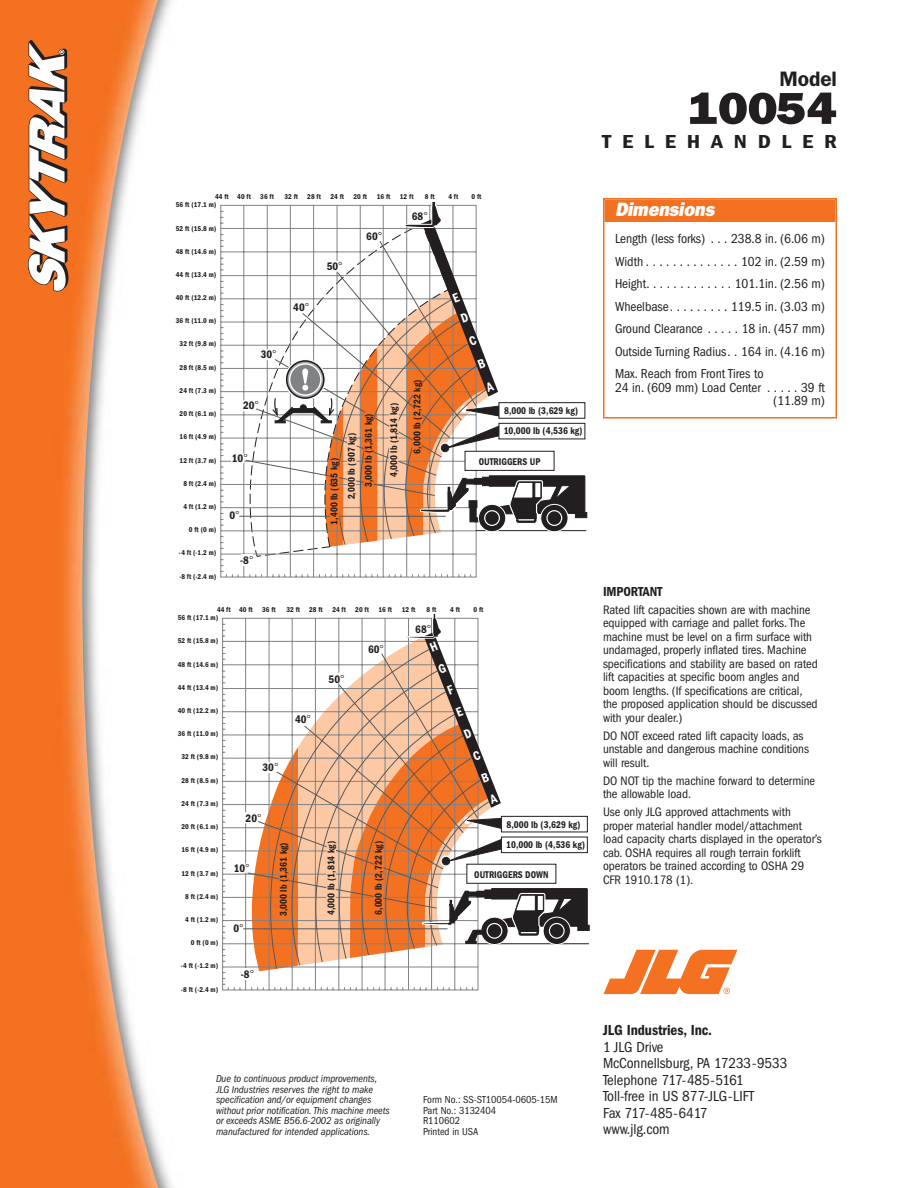
<style>
.page{position:relative;width:918px;height:1188px;background:#fff}
.page>*{position:absolute;margin:0;border:0;box-sizing:border-box;transform-origin:0 0}
.t1{font:800 45px "Franklin Gothic";letter-spacing:-.01em;color:#231f20;scale:1.12 1}
.t2{font:600 21px "Franklin Gothic";letter-spacing:-.005em;color:#231f20}
.t3{font:600 condensed 19.5px "Franklin Gothic";letter-spacing:.46em;color:#231f20;scale:1.2 1}
.t4{font:italic 800 19.5px "Franklin Gothic";letter-spacing:-.01em;color:#fff;scale:.93 1}
.t5{font:condensed 15px/16.5px "Franklin Gothic";letter-spacing:-.005em;color:#231f20}
.t6{font:600 condensed 15px "Franklin Gothic";letter-spacing:-.005em;color:#231f20}
.t7{font:condensed 13.5px/22.5px "Franklin Gothic";letter-spacing:-.005em;color:#231f20;text-align:justify}
.t8{font:600 condensed 13.5px "Franklin Gothic";letter-spacing:-.005em;color:#231f20}
.t9{font:condensed 12.75px/13.5px "Franklin Gothic";letter-spacing:-.005em;color:#231f20}
.t10{font:600 condensed 11.25px "Franklin Gothic";color:#231f20}
.t11{font:italic condensed 10.5px/10.5px "Franklin Gothic";letter-spacing:-.005em;color:#231f20}
.t12{font:condensed 10.5px/10.5px "Franklin Gothic";letter-spacing:-.005em;color:#231f20}
.t13{font:600 condensed 10.2px/20.2px "Franklin Gothic";color:#231f20;scale:.95 1}
.t14{font:600 condensed 7.35px "Franklin Gothic";color:#231f20}
</style>
<div class="page">
<img style="left:0;top:0;width:160px;height:1188px">
<svg style="left:604px;top:950px;width:133px;height:44px"></svg>
<svg style="left:28px;top:40px;width:40px;height:253px"></svg>
<svg style="left:222px;top:618px;width:256px;height:372px"></svg>
<div style="left:241px;top:968px;width:12px;height:11px;background:#fff"></div>
<svg style="left:220px;top:205px;width:256px;height:372px"></svg>
<div style="left:241px;top:555px;width:11px;height:11px;background:#fff"></div>
<div style="left:604px;top:200px;width:232px;height:22px;background:#f37121"></div>
<div style="left:603px;top:198px;width:234px;height:220px;border:2px solid #f37121"></div>
<svg style="left:234px;top:614px;width:356px;height:359px"></svg>
<svg style="left:231px;top:202px;width:356px;height:345px"></svg>
<h2 class="t2" style="left:780px;top:72px;width:59px">Model</h2>
<h1 class="t1" style="left:688px;top:93px;width:134px">10054</h1>
<h3 class="t3" style="left:602px;top:135px;width:197px">TELEHANDLER</h3>
<p class="t14" style="left:215px;top:194px;width:15px">44 ft</p>
<p class="t14" style="left:307px;top:194px;width:15px">28 ft</p>
<p class="t14" style="left:331px;top:194px;width:15px">24 ft</p>
<p class="t14" style="left:354px;top:194px;width:15px">20 ft</p>
<p class="t14" style="left:237px;top:194px;width:15px">40 ft</p>
<p class="t14" style="left:260px;top:194px;width:15px">36 ft</p>
<p class="t14" style="left:285px;top:194px;width:15px">32 ft</p>
<p class="t14" style="left:176px;top:202px;width:42px">56 ft (17.1 m)</p>
<p class="t14" style="left:377px;top:194px;width:15px">16 ft</p>
<p class="t14" style="left:400px;top:194px;width:15px">12 ft</p>
<p class="t14" style="left:425px;top:194px;width:11px">8 ft</p>
<p class="t14" style="left:448px;top:194px;width:11px">4 ft</p>
<p class="t14" style="left:472px;top:194px;width:11px">0 ft</p>
<p class="t10" style="left:412px;top:213px;width:13px">68</p>
<p class="t14" style="left:176px;top:226px;width:42px">52 ft (15.8 m)</p>
<p class="t14" style="left:176px;top:249px;width:42px">48 ft (14.6 m)</p>
<p class="t14" style="left:176px;top:272px;width:42px">44 ft (13.4 m)</p>
<p class="t14" style="left:176px;top:295px;width:42px">40 ft (12.2 m)</p>
<p class="t14" style="left:180px;top:342px;width:38px">32 ft (9.8 m)</p>
<p class="t14" style="left:180px;top:365px;width:38px">28 ft (8.5 m)</p>
<p class="t14" style="left:180px;top:388px;width:38px">24 ft (7.3 m)</p>
<p class="t14" style="left:180px;top:411px;width:38px">20 ft (6.1 m)</p>
<p class="t14" style="left:180px;top:435px;width:38px">16 ft (4.9 m)</p>
<p class="t14" style="left:180px;top:458px;width:38px">12 ft (3.7 m)</p>
<p class="t14" style="left:183px;top:481px;width:35px">8 ft (2.4 m)</p>
<p class="t14" style="left:183px;top:504px;width:35px">4 ft (1.2 m)</p>
<p class="t14" style="left:179px;top:551px;width:39px">-4 ft (-1.2 m)</p>
<p class="t14" style="left:179px;top:574px;width:39px">-8 ft (-2.4 m)</p>
<p class="t14" style="left:176px;top:318px;width:42px">36 ft (11.0 m)</p>
<p class="t14" style="left:189px;top:527px;width:29px">0 ft (0 m)</p>
<p class="t10" style="left:261px;top:351px;width:13px">30</p>
<p class="t10" style="left:243px;top:402px;width:13px">20</p>
<p class="t10" style="left:232px;top:455px;width:13px">10</p>
<p class="t10" style="left:230px;top:511px;width:7px">0</p>
<p class="t10" style="left:240px;top:557px;width:10px">-8</p>
<p class="t10" style="left:293px;top:303px;width:13px">40</p>
<p class="t10" style="left:327px;top:263px;width:13px">50</p>
<p class="t10" style="left:366px;top:232px;width:13px">60</p>
<p class="t13" style="left:325px;top:525px;width:72px;rotate:-90deg">1,400 lb (635 kg)</p>
<p class="t13" style="left:344px;top:487px;width:79px;line-height:17.1px;text-indent:-12px;rotate:-90deg">2,000 lb (907 kg)<br>3,000 lb (1,361 kg)</p>
<p class="t13" style="left:384px;top:477px;width:79px;rotate:-90deg">4,000 lb (1,814 kg)</p>
<p class="t13" style="left:408px;top:454px;width:79px;rotate:-90deg">6,000 lb (2,722 kg)</p>
<p class="t13" style="left:504px;top:401px;width:85px">8,000 lb (3,629 kg)<br>10,000 lb (4,536 kg)</p>
<p class="t13" style="left:479px;top:452px;width:66px">OUTRIGGERS UP</p>
<p class="t14" style="left:217px;top:607px;width:15px">44 ft</p>
<p class="t14" style="left:309px;top:607px;width:15px">28 ft</p>
<p class="t14" style="left:332px;top:607px;width:15px">24 ft</p>
<p class="t14" style="left:355px;top:607px;width:15px">20 ft</p>
<p class="t14" style="left:239px;top:607px;width:15px">40 ft</p>
<p class="t14" style="left:262px;top:607px;width:15px">36 ft</p>
<p class="t14" style="left:286px;top:607px;width:15px">32 ft</p>
<p class="t14" style="left:178px;top:615px;width:42px">56 ft (17.1 m)</p>
<p class="t14" style="left:379px;top:607px;width:15px">16 ft</p>
<p class="t14" style="left:402px;top:607px;width:15px">12 ft</p>
<p class="t14" style="left:427px;top:607px;width:11px">8 ft</p>
<p class="t14" style="left:450px;top:607px;width:11px">4 ft</p>
<p class="t14" style="left:473px;top:607px;width:11px">0 ft</p>
<p class="t10" style="left:415px;top:625px;width:13px">68</p>
<p class="t14" style="left:178px;top:639px;width:42px">52 ft (15.8 m)</p>
<p class="t14" style="left:178px;top:662px;width:42px">48 ft (14.6 m)</p>
<p class="t14" style="left:178px;top:685px;width:42px">44 ft (13.4 m)</p>
<p class="t14" style="left:178px;top:708px;width:42px">40 ft (12.2 m)</p>
<p class="t14" style="left:181px;top:754px;width:38px">32 ft (9.8 m)</p>
<p class="t14" style="left:181px;top:778px;width:38px">28 ft (8.5 m)</p>
<p class="t14" style="left:181px;top:801px;width:38px">24 ft (7.3 m)</p>
<p class="t14" style="left:181px;top:824px;width:38px">20 ft (6.1 m)</p>
<p class="t14" style="left:181px;top:847px;width:38px">16 ft (4.9 m)</p>
<p class="t14" style="left:181px;top:871px;width:38px">12 ft (3.7 m)</p>
<p class="t14" style="left:185px;top:894px;width:35px">8 ft (2.4 m)</p>
<p class="t14" style="left:185px;top:917px;width:35px">4 ft (1.2 m)</p>
<p class="t14" style="left:181px;top:963px;width:39px">-4 ft (-1.2 m)</p>
<p class="t14" style="left:181px;top:987px;width:39px">-8 ft (-2.4 m)</p>
<p class="t14" style="left:178px;top:731px;width:42px">36 ft (11.0 m)</p>
<p class="t14" style="left:191px;top:940px;width:29px">0 ft (0 m)</p>
<p class="t10" style="left:263px;top:764px;width:13px">30</p>
<p class="t10" style="left:246px;top:814px;width:13px">20</p>
<p class="t10" style="left:295px;top:716px;width:13px">40</p>
<p class="t10" style="left:329px;top:676px;width:13px">50</p>
<p class="t10" style="left:368px;top:645px;width:13px">60</p>
<p class="t10" style="left:234px;top:864px;width:13px">10</p>
<p class="t10" style="left:234px;top:924px;width:7px">0</p>
<p class="t10" style="left:241px;top:970px;width:10px">-8</p>
<p class="t13" style="left:274px;top:916px;width:79px;rotate:-90deg">3,000 lb (1,361 kg)</p>
<p class="t13" style="left:322px;top:915px;width:79px;rotate:-90deg">4,000 lb (1,814 kg)</p>
<p class="t13" style="left:369px;top:915px;width:79px;rotate:-90deg">6,000 lb (2,722 kg)</p>
<p class="t11" style="left:216px;top:1074px;width:175px">Due to continuous product improvements, JLG Industries reserves the right to make specification and/or equipment changes without prior notification. This machine meets or exceeds ASME B56.6-2002 as originally manufactured for intended applications.</p>
<p class="t13" style="left:506px;top:815px;width:85px">8,000 lb (3,629 kg)<br>10,000 lb (4,536 kg)</p>
<p class="t13" style="left:474px;top:865px;width:80px">OUTRIGGERS DOWN</p>
<p class="t12" style="left:423px;top:1095px;width:136px">Form No.: SS-ST10054-0605-15M<br>Part No.: 3132404<br>R110602<br>Printed in USA</p>
<h3 class="t4" style="left:615px;top:203px;width:108px">Dimensions</h3>
<p class="t7" style="left:615px;top:229px;width:211px">Length (less forks) . . . 238.8 in. (6.06 m)<br>Width . . . . . . . . . . . . . . 102 in. (2.59 m)<br>Height. . . . . . . . . . . . . 101.1in. (2.56 m)<br>Wheelbase. . . . . . . . . 119.5 in. (3.03 m)<br>Ground Clearance . . . . . 18 in. (457 mm)<br>Outside Turning Radius. . 164 in. (4.16 m)<br>Max. Reach from Front Tires to</p>
<p class="t7" style="left:615px;top:382px;width:211px;line-height:13.5px;text-align:right">24 in. (609 mm) Load Center . . . . . 39 ft (11.89 m)</p>
<p class="t8" style="left:603px;top:587px;width:61px">IMPORTANT</p>
<p class="t9" style="left:603px;top:604px;width:216px">Rated lift capacities shown are with machine equipped with carriage and pallet forks. The machine must be level on a firm surface with undamaged, properly inflated tires. Machine specifications and stability are based on rated lift capacities at specific boom angles and boom lengths. (If specifications are critical, the proposed application should be discussed with your dealer.)</p>
<p class="t9" style="left:603px;top:730px;width:208px">DO NOT exceed rated lift capacity loads, as unstable and dangerous machine conditions will result.</p>
<p class="t9" style="left:603px;top:775px;width:214px">DO NOT tip the machine forward to determine the allowable load.</p>
<p class="t9" style="left:603px;top:806px;width:220px">Use only JLG approved attachments with proper material handler model/attachment load capacity charts displayed in the operator’s cab. OSHA requires all rough terrain forklift operators be trained according to OSHA 29<br>CFR 1910.178 (1).</p>
<p class="t6" style="left:603px;top:1025px;width:111px">JLG Industries, Inc.</p>
<p class="t5" style="left:603px;top:1040px;width:186px">1 JLG Drive<br>McConnellsburg, PA 17233-9533<br>Telephone 717-485-5161<br>Toll-free in US 877-JLG-LIFT<br>Fax 717-485-6417<br>www.jlg.com</p>
</div>
